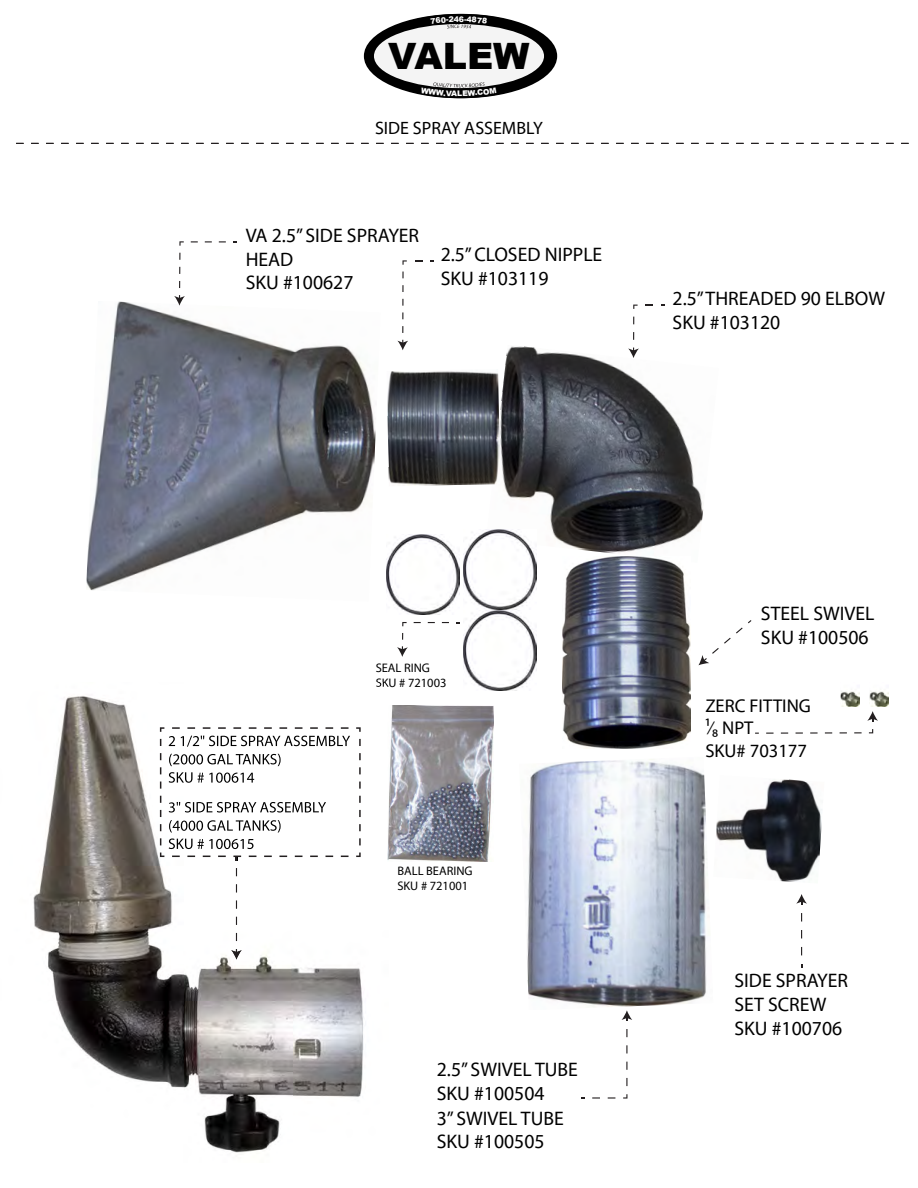
<style>
.page{position:relative;width:918px;height:1188px;background:#fff}
.page>*{position:absolute;margin:0;border:0;box-sizing:border-box;transform-origin:0 0}
.t1{font:900 36.3px "Arial";color:#000}
.t2{font:19.65px/23.7px "Myriad Pro";color:#000}
.t3{font:18.6px/22.4px "Myriad Pro";color:#000}
.t4{font:18px "Myriad Pro";color:#000}
.t5{font:12.45px/15px "Myriad Pro";color:#000}
.t6{font:900 7.65px "Arial";color:#fff}
</style>
<div class="page">
<img style="left:527px;top:759px;width:182px;height:248px">
<img style="left:716px;top:779px;width:106px;height:103px">
<img style="left:486px;top:346px;width:217px;height:208px">
<img style="left:387px;top:369px;width:113px;height:117px">
<img style="left:86px;top:301px;width:290px;height:290px">
<img style="left:463px;top:530px;width:74px;height:79px">
<img style="left:386px;top:535px;width:74px;height:79px">
<img style="left:463px;top:611px;width:74px;height:79px">
<svg style="left:628px;top:348px;width:11px;height:10px"></svg>
<svg style="left:608px;top:1097px;width:7px;height:2px"></svg>
<svg style="left:592px;top:1097px;width:8px;height:2px"></svg>
<svg style="left:622px;top:1010px;width:10px;height:11px"></svg>
<svg style="left:698px;top:620px;width:53px;height:45px"></svg>
<svg style="left:796px;top:894px;width:11px;height:11px"></svg>
<svg style="left:402px;top:285px;width:2px;height:7px"></svg>
<svg style="left:402px;top:272px;width:2px;height:6px"></svg>
<svg style="left:402px;top:260px;width:5px;height:5px"></svg>
<svg style="left:415px;top:260px;width:7px;height:2px"></svg>
<svg style="left:397px;top:340px;width:11px;height:10px"></svg>
<svg style="left:179px;top:241px;width:5px;height:5px"></svg>
<svg style="left:174px;top:295px;width:11px;height:11px"></svg>
<svg style="left:402px;top:622px;width:5px;height:4px"></svg>
<svg style="left:397px;top:646px;width:11px;height:11px"></svg>
<img style="left:869px;top:691px;width:20px;height:15px">
<svg style="left:825px;top:732px;width:7px;height:2px"></svg>
<svg style="left:810px;top:732px;width:8px;height:2px"></svg>
<svg style="left:796px;top:732px;width:7px;height:2px"></svg>
<svg style="left:867px;top:711px;width:11px;height:11px"></svg>
<img style="left:840px;top:691px;width:19px;height:15px">
<img style="left:389px;top:706px;width:105px;height:156px">
<img style="left:563px;top:556px;width:128px;height:193px">
<img style="left:33px;top:696px;width:356px;height:457px">
<img style="left:236px;top:868px;width:1px;height:73px">
<svg style="left:231px;top:949px;width:11px;height:11px"></svg>
<svg style="left:376px;top:682px;width:13px;height:5px"></svg>
<img style="left:169px;top:736px;width:181px;height:11px">
<img style="left:169px;top:754px;width:112px;height:12px">
<img style="left:169px;top:772px;width:85px;height:11px">
<img style="left:169px;top:802px;width:157px;height:11px">
<img style="left:169px;top:820px;width:112px;height:12px">
<img style="left:169px;top:838px;width:85px;height:11px">
<svg style="left:356px;top:853px;width:5px;height:4px"></svg>
<svg style="left:233px;top:856px;width:8px;height:4px"></svg>
<svg style="left:160px;top:853px;width:4px;height:4px"></svg>
<svg style="left:160px;top:727px;width:4px;height:5px"></svg>
<svg style="left:341px;top:727px;width:8px;height:2px"></svg>
<svg style="left:326px;top:727px;width:7px;height:2px"></svg>
<svg style="left:310px;top:727px;width:8px;height:2px"></svg>
<svg style="left:295px;top:727px;width:7px;height:2px"></svg>
<svg style="left:279px;top:727px;width:8px;height:2px"></svg>
<svg style="left:264px;top:727px;width:8px;height:2px"></svg>
<svg style="left:249px;top:727px;width:7px;height:2px"></svg>
<svg style="left:233px;top:727px;width:8px;height:2px"></svg>
<svg style="left:218px;top:727px;width:8px;height:2px"></svg>
<svg style="left:203px;top:727px;width:7px;height:2px"></svg>
<svg style="left:187px;top:727px;width:8px;height:2px"></svg>
<svg style="left:172px;top:727px;width:8px;height:2px"></svg>
<svg style="left:356px;top:727px;width:5px;height:5px"></svg>
<svg style="left:359px;top:739px;width:2px;height:7px"></svg>
<svg style="left:359px;top:753px;width:2px;height:7px"></svg>
<svg style="left:359px;top:767px;width:2px;height:7px"></svg>
<svg style="left:359px;top:782px;width:2px;height:7px"></svg>
<svg style="left:359px;top:796px;width:2px;height:7px"></svg>
<svg style="left:359px;top:810px;width:2px;height:7px"></svg>
<svg style="left:359px;top:824px;width:2px;height:7px"></svg>
<svg style="left:359px;top:838px;width:2px;height:7px"></svg>
<div style="left:364px;top:14px;width:190px;height:84px;background:#000;border-radius:50%"></div>
<div style="left:374px;top:24px;width:170px;height:64px;background:#f4f4f4;border-radius:50%"></div>
<svg style="left:421px;top:82px;width:79px;height:14px"></svg>
<svg style="left:431px;top:24px;width:59px;height:4px"></svg>
<h1 class="t1" style="left:388px;top:30px;width:143px">VALEW</h1>
<p class="t6" style="left:457px;top:88px;width:7px">L</p>
<p class="t6" style="left:460px;top:88px;width:7px">L</p>
<p class="t4" style="left:375px;top:117px;width:169px">SIDE SPRAY ASSEMBLY</p>
<p class="t2" style="left:246px;top:223px;width:175px">VA 2.5” SIDE SPRAYER<br>HEAD<br>SKU #100627</p>
<p class="t2" style="left:441px;top:242px;width:163px">2.5” CLOSED NIPPLE<br>SKU #103119</p>
<p class="t2" style="left:673px;top:286px;width:214px">2.5” THREADED 90 ELBOW<br>SKU #103120</p>
<p class="t5" style="left:376px;top:660px;width:72px">SEAL RING<br>SKU # 721003</p>
<p class="t5" style="left:397px;top:863px;width:77px">BALL BEARING<br>SKU # 721001</p>
<p class="t2" style="left:437px;top:1057px;width:143px">2.5” SWIVEL TUBE<br>SKU #100504<br>3” SWIVEL TUBE<br>SKU #100505</p>
<p class="t2" style="left:761px;top:602px;width:115px">STEEL SWIVEL<br>SKU #100506</p>
<p class="t3" style="left:705px;top:694px;width:107px">ZERC FITTING<br>¹⁄8 NPT<br>SKU# 703177</p>
<p class="t2" style="left:734px;top:969px;width:115px">SIDE SPRAYER<br>SET SCREW<br>SKU #100706</p>
</div>
